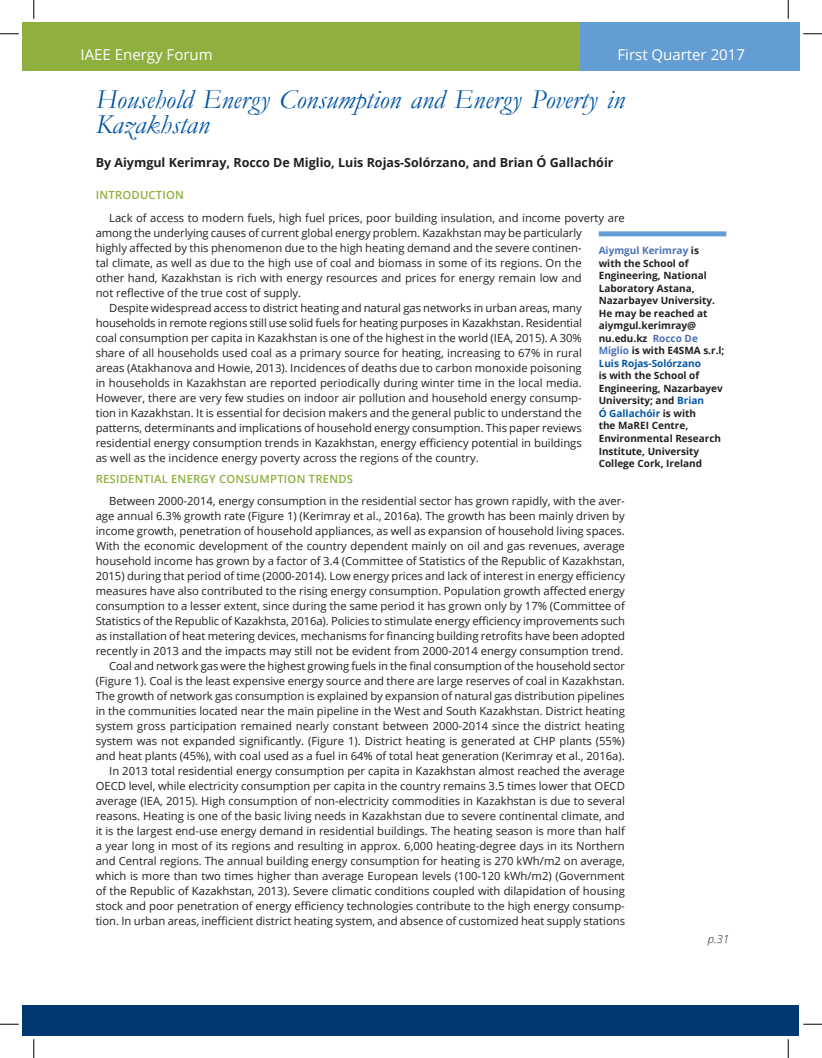
<style>
.page{position:relative;width:822px;height:1058px;background:#fff}
.page>*{position:absolute;margin:0;border:0;box-sizing:border-box;transform-origin:0 0}
.t1{font:italic 27.5px/25px "Garamond";color:#0155a5}
.t2{font:15px "Open Sans";color:#fff}
.t3{font:700 12.5px "Open Sans";color:#231f20}
.t4{font:11.25px/15px "Open Sans";color:#231f20;text-align:right}
.t5{font:600 11.25px "Open Sans";letter-spacing:.02em;color:#8faf3e}
.t6{font:italic 300 11.25px "Open Sans";color:#231f20}
.t7{font:700 10px/12.5px "Open Sans";color:#231f20}
.s1{color:#4c70b5}
.s2{color:#0155a5}
</style>
<div class="page">
<div style="left:22px;top:1004px;width:777px;height:31px;background:#013874"></div>
<div style="left:22px;top:22px;width:558px;height:49px;background:#8faf3e"></div>
<div style="left:580px;top:22px;width:219px;height:49px;background:#639dd4"></div>
<div style="left:598px;top:231px;width:128px;height:5px;background:#639dd4"></div>
<svg style="left:0;top:33px;width:19px;height:2px"></svg>
<svg style="left:803px;top:33px;width:18px;height:2px"></svg>
<svg style="left:0;top:1023px;width:19px;height:2px"></svg>
<svg style="left:803px;top:1023px;width:18px;height:2px"></svg>
<svg style="left:33px;top:0;width:2px;height:19px"></svg>
<svg style="left:33px;top:1039px;width:2px;height:19px"></svg>
<svg style="left:787px;top:0;width:1px;height:19px"></svg>
<svg style="left:787px;top:1039px;width:1px;height:19px"></svg>
<h2 class="t2" style="left:80px;top:44px;width:134px">IAEE Energy Forum</h2>
<h2 class="t2" style="left:617px;top:44px;width:129px">First Quarter 2017</h2>
<h1 class="t1" style="left:96px;top:86px;width:530px">Household Energy Consumption and Energy Poverty in<br>Kazakhstan</h1>
<p class="t3" style="left:96px;top:154px;width:519px">By Aiymgul Kerimray, Rocco De Miglio, Luis Rojas-Solórzano, and Brian Ó Gallachóir</p>
<p class="t5" style="left:96px;top:188px;width:90px">INTRODUCTION</p>
<p class="t4" style="left:109px;top:210px;width:517px">Lack of access to modern fuels, high fuel prices, poor building insulation, and income poverty are</p>
<p class="t4" style="left:96px;top:225px;width:487px">among the underlying causes of current global energy problem. Kazakhstan may be particularly</p>
<p class="t4" style="left:96px;top:240px;width:487px">highly affected by this phenomenon due to the high heating demand and the severe continen-</p>
<p class="t4" style="left:96px;top:255px;width:487px">tal climate, as well as due to the high use of coal and biomass in some of its regions. On the</p>
<p class="t4" style="left:96px;top:270px;width:487px">other hand, Kazakhstan is rich with energy resources and prices for energy remain low and</p>
<p class="t4" style="left:96px;top:285px;width:207px">not reflective of the true cost of supply.</p>
<p class="t4" style="left:109px;top:300px;width:474px">Despite widespread access to district heating and natural gas networks in urban areas, many</p>
<p class="t4" style="left:96px;top:315px;width:487px">households in remote regions still use solid fuels for heating purposes in Kazakhstan. Residential</p>
<p class="t4" style="left:96px;top:330px;width:487px">coal consumption per capita in Kazakhstan is one of the highest in the world (IEA, 2015). A 30%</p>
<p class="t4" style="left:96px;top:345px;width:487px">share of all households used coal as a primary source for heating, increasing to 67% in rural</p>
<p class="t4" style="left:96px;top:360px;width:487px">areas (Atakhanova and Howie, 2013). Incidences of deaths due to carbon monoxide poisoning</p>
<p class="t4" style="left:96px;top:375px;width:487px">in households in Kazakhstan are reported periodically during winter time in the local media.</p>
<p class="t4" style="left:96px;top:390px;width:487px">However, there are very few studies on indoor air pollution and household energy consump-</p>
<p class="t4" style="left:96px;top:405px;width:487px">tion in Kazakhstan. It is essential for decision makers and the general public to understand the</p>
<p class="t4" style="left:96px;top:420px;width:487px">patterns, determinants and implications of household energy consumption. This paper reviews</p>
<p class="t4" style="left:96px;top:435px;width:487px">residential energy consumption trends in Kazakhstan, energy efficiency potential in buildings</p>
<p class="t4" style="left:96px;top:450px;width:384px">as well as the incidence energy poverty across the regions of the country.</p>
<p class="t5" style="left:96px;top:471px;width:259px">RESI DENTIAL ENERGY CONSUMPTION TRENDS</p>
<p class="t4" style="left:96px;top:493px;width:531px">Between 2000-2014, energy consumption in the residential sector has grown rapidly, with the aver&shy;age annual 6.3% growth rate (Figure 1) (Kerimray et al., 2016a). The growth has been mainly driven by income growth, penetration of household appliances, as well as expansion of household living spaces.<br>With the economic development of the country dependent mainly on oil and gas revenues, average household income has grown by a factor of 3.4 (Committee of Statistics of the Republic of Kazakhstan, 2015) during that period of time (2000-2014). Low energy prices and lack of interest in energy efficiency measures have also contributed to the rising energy consumption. Population growth affected energy consumption to a lesser extent, since during the same period it has grown only by 17% (Committee of Statistics of the Republic of Kazakhsta, 2016a). Policies to stimulate energy efficiency improvements such as installation of heat metering devices, mechanisms for financing building retrofits have been adopted recently in 2013 and the impacts may still not be evident from 2000-2014 energy consumption trend.<br>Coal and network gas were the highest growing fuels in the final consumption of the household sector (Figure 1). Coal is the least expensive energy source and there are large reserves of coal in Kazakhstan.<br>The growth of network gas consumption is explained by expansion of natural gas distribution pipelines in the communities located near the main pipeline in the West and South Kazakhstan. District heating system gross participation remained nearly constant between 2000-2014 since the district heating system was not expanded significantly. (Figure 1). District heating is generated at CHP plants (55%) and heat plants (45%), with coal used as a fuel in 64% of total heat generation (Kerimray et al., 2016a).<br>In 2013 total residential energy consumption per capita in Kazakhstan almost reached the average OECD level, while electricity consumption per capita in the country remains 3.5 times lower that OECD average (IEA, 2015). High consumption of non-electricity commodities in Kazakhstan is due to several reasons. Heating is one of the basic living needs in Kazakhstan due to severe continental climate, and it is the largest end-use energy demand in residential buildings. The heating season is more than half a year long in most of its regions and resulting in approx. 6,000 heating-degree days in its Northern and Central regions. The annual building energy consumption for heating is 270 kWh/m2 on average, which is more than two times higher than average European levels (100-120 kWh/m2) (Government of the Republic of Kazakhstan, 2013). Severe climatic conditions coupled with dilapidation of housing stock and poor penetration of energy efficiency technologies contribute to the high energy consump&shy;tion. In urban areas, inefficient district heating system, and absence of customized heat supply stations</p>
<p class="t7" style="left:598px;top:244px;width:127px"><span class="s1">Aiymgul Kerimray</span> is<br>with the School of<br>Engineering, National<br>Laboratory Astana,<br>Nazarbayev University.<br>He may be reached at aiymgul.kerimray@ nu.edu.kz <span class="s1">Rocco De<br>Miglio</span> is with E4SMA s.r.l;<br><span class="s2">Luis Rojas-Solórzano</span></p>
<p class="t7" style="left:598px;top:369px;width:125px">is with the School of<br>Engineering, Nazarbayev<br>University; and <span class="s2">Brian<br>Ó Gallachóir</span> is with<br>the MaREI Centre,<br>Environmental Research<br>Institute, University<br>College Cork, Ireland</p>
<p class="t6" style="left:707px;top:931px;width:23px">p.31</p>
</div>
